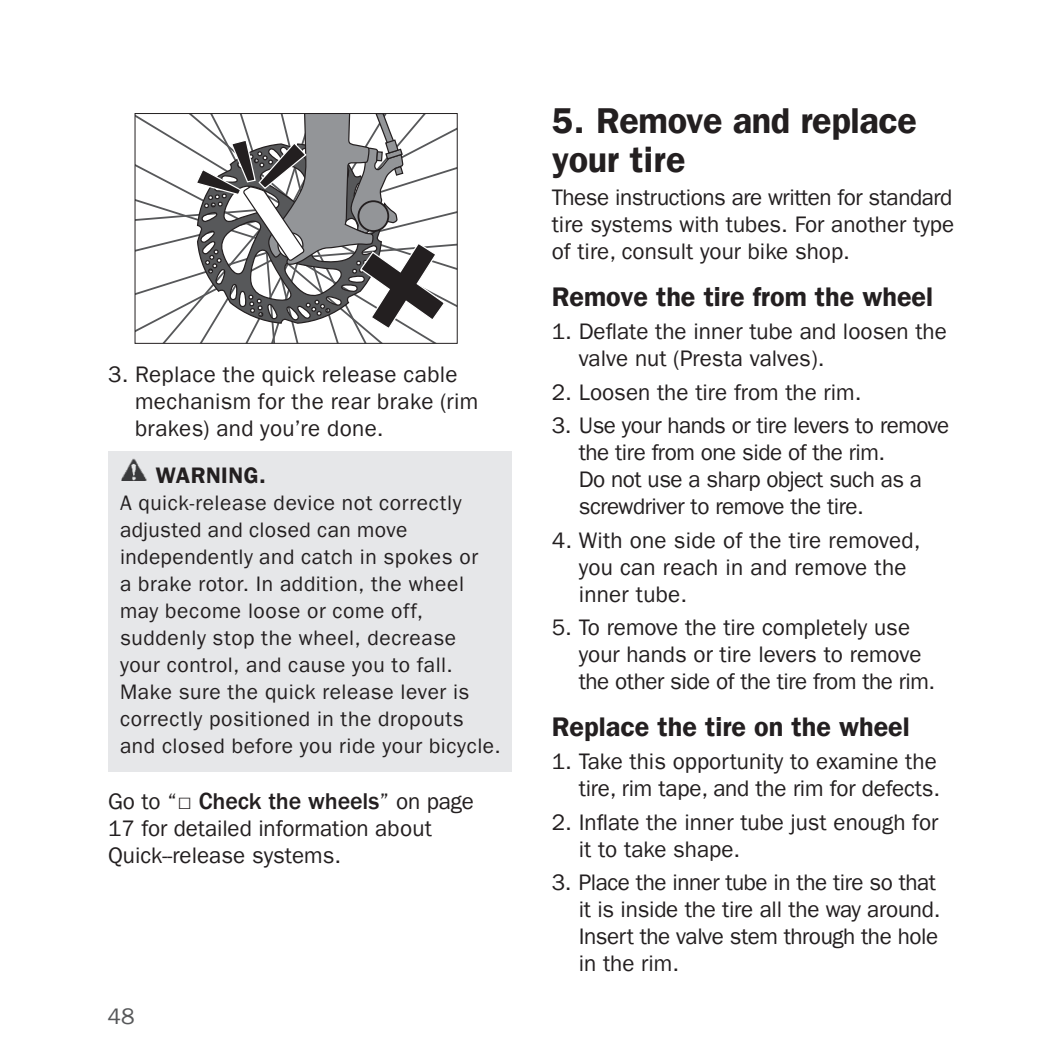
<style>
.page{position:relative;width:1063px;height:1063px;background:#fff}
.page>*{position:absolute;margin:0;border:0;box-sizing:border-box;transform-origin:0 0}
.Subhead_1{font:36px/39px "Franklin Gothic LT Pro Dm";letter-spacing:-.01em;color:#231f20}
.Subhead_2{font:27px "Franklin Gothic LT Pro Dm";color:#231f20}
.Bold_First_Word{font:500 24px "Franklin Gothic LT Pro";letter-spacing:-.005em;color:#231f20}
.Body{font:22.5px/27px "Franklin Gothic LT Pro";color:#231f20}
.Body-2{font:22.5px/27px "Franklin Gothic LT Pro";letter-spacing:-.02em;color:#231f20}
.Bold_First_Word-2{font:22.5px/27px "Franklin Gothic LT Pro";color:#231f20}
.Manual_safety_alert_tech_guide{font:22.5px "Franklin Gothic LT Pro Dm";letter-spacing:.02em;color:#231f20}
.t1{font:22.5px "Franklin Gothic LT Pro";color:#57585a}
.Manual_safety_alert_tech_guide-2{font:21px/27px "Franklin Gothic LT Pro";letter-spacing:.03em;color:#231f20}
.s1{font-weight:400;font-size:22.5px}
.s2{font-family:"Arial";font-weight:400}
</style>
<div class="page">
<div style="left:108px;top:451px;width:403px;height:320px;background:#e6e7e9"></div>
<svg style="left:137px;top:115px;width:318px;height:227px"></svg>
<div style="left:135px;top:113px;width:322px;height:231px;border:1px solid #231f20"></div>
<div style="left:358px;top:201px;width:30px;height:30px;background:#939598;border-radius:50%"></div>
<div style="left:357px;top:200px;width:32px;height:32px;border:2px solid #231f20;border-radius:50%"></div>
<img style="left:121px;top:458px;width:26px;height:22px">
<p class="Body" style="left:135px;top:361px;width:345px;text-indent:-27px">3. Replace the quick release cable mechanism for the rear brake (rim brakes) and you’re done.</p>
<p class="Manual_safety_alert_tech_guide" style="left:156px;top:462px;width:111px">WARNING.</p>
<p class="Manual_safety_alert_tech_guide-2" style="left:120px;top:489px;width:382px">A quick-release device not correctly adjusted and closed can move independently and catch in spokes or<br>a brake rotor. In addition, the wheel may become loose or come off, suddenly stop the wheel, decrease your control, and cause you to fall.<br>Make sure the quick release lever is correctly positioned in the dropouts and closed before you ride your bicycle.</p>
<p class="Bold_First_Word" style="left:108px;top:787px;width:367px"><span class="s1">Go to “</span><span class="s2">□</span> Check the wheels<span class="s1">” on page</span></p>
<p class="Bold_First_Word-2" style="left:108px;top:815px;width:325px">17 for detailed information about<br>Quick--release systems.</p>
<p class="t1" style="left:108px;top:1003px;width:28px">48</p>
<p class="Subhead_1" style="left:552px;top:101px;width:367px">5. Remove and replace your tire</p>
<p class="Body" style="left:552px;top:184px;width:404px;text-align:justify">These instructions are written for standard tire systems with tubes. For another type of tire, consult your bike shop.</p>
<p class="Subhead_2" style="left:552px;top:280px;width:383px">Remove the tire from the wheel</p>
<p class="Body" style="left:579px;top:318px;width:370px;text-indent:-27px">1. Deflate the inner tube and loosen the valve nut (Presta valves).</p>
<p class="Body" style="left:552px;top:379px;width:311px">2. Loosen the tire from the rim.</p>
<p class="Body-2" style="left:579px;top:412px;width:372px;text-indent:-27px">3. Use your hands or tire levers to remove the tire from one side of the rim.<br>Do not use a sharp object such as a screwdriver to remove the tire.</p>
<p class="Body" style="left:579px;top:527px;width:343px;text-indent:-27px">4. With one side of the tire removed, you can reach in and remove the inner tube.</p>
<p class="Body" style="left:579px;top:614px;width:358px;text-indent:-27px">5. To remove the tire completely use your hands or tire levers to remove the other side of the tire from the rim.</p>
<p class="Subhead_2" style="left:552px;top:710px;width:360px">Replace the tire on the wheel</p>
<p class="Body" style="left:552px;top:748px;width:390px;text-align:right">1. Take this opportunity to examine the tire, rim tape, and the rim for defects.</p>
<p class="Body" style="left:579px;top:809px;width:361px;text-indent:-27px">2. Inflate the inner tube just enough for it to take shape.</p>
<p class="Body-2" style="left:579px;top:869px;width:363px;text-indent:-27px">3. Place the inner tube in the tire so that it is inside the tire all the way around.<br>Insert the valve stem through the hole in the rim.</p>
</div>
